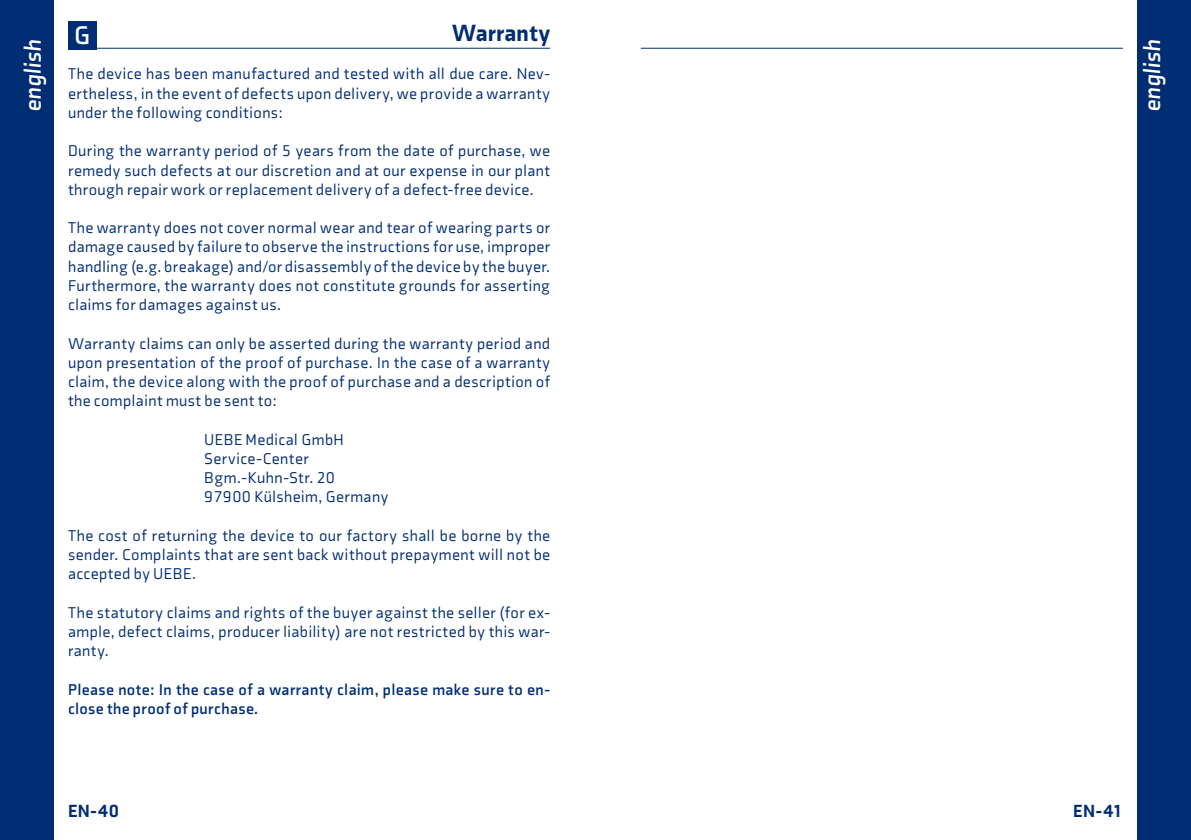
<style>
.page{position:relative;width:1191px;height:840px;background:#fff}
.page>*{position:absolute;margin:0;border:0;box-sizing:border-box;transform-origin:0 0}
.t1{font:700 26px "Axia";color:#fff}
.t2{font:italic 700 24px "Axia";color:#fff}
.t3{font:900 24px "Axia";letter-spacing:.01em;color:#002d74}
.t4{font:900 18px "Axia";letter-spacing:.03em;color:#002d74}
.t5{font:16px/19.2px "Axia";letter-spacing:.025em;color:#002d74;text-align:justify}
.t6{font:700 16px/19.2px "Axia";letter-spacing:.025em;color:#002d74}
</style>
<div class="page">
<div style="left:1137px;top:0;width:54px;height:839px;background:#002d74"></div>
<div style="left:0;top:0;width:54px;height:839px;background:#002d74"></div>
<hr style="left:641px;top:48px;width:482px;height:1px;background:#002d74">
<hr style="left:68px;top:48px;width:482px;height:1px;background:#002d74">
<div style="left:68px;top:21px;width:28px;height:28px;background:#002d74"></div>
<h1 class="t1" style="left:74px;top:20px;width:18px">G</h1>
<h2 class="t3" style="left:452px;top:18px;width:100px">Warranty</h2>
<p class="t5" style="left:68px;top:64px;width:483px">The device has been manufactured and tested with all due care. Nev&shy;ertheless, in the event of defects upon delivery, we provide a warranty under the following conditions:</p>
<p class="t5" style="left:68px;top:141px;width:483px">During the warranty period of 5 years from the date of purchase, we remedy such defects at our discretion and at our expense in our plant through repair work or replacement delivery of a defect-free device.</p>
<p class="t5" style="left:68px;top:218px;width:483px">The warranty does not cover normal wear and tear of wearing parts or damage caused by failure to observe the instructions for use, improper handling (e.g. breakage) and/or disassembly of the device by the buyer.<br>Furthermore, the warranty does not constitute grounds for asserting claims for damages against us.</p>
<p class="t5" style="left:68px;top:333px;width:483px">Warranty claims can only be asserted during the warranty period and upon presentation of the proof of purchase. In the case of a warranty claim, the device along with the proof of purchase and a description of the complaint must be sent to:</p>
<h2 class="t2" style="left:18px;top:112px;width:74px;rotate:-90deg">english</h2>
<h2 class="t2" style="left:1137px;top:112px;width:74px;rotate:-90deg">english</h2>
<p class="t5" style="left:204px;top:429px;width:186px;text-align:left">UEBE Medical GmbH<br>Service-Center<br>Bgm.-Kuhn-Str. 20<br>97900 Külsheim, Germany</p>
<p class="t5" style="left:68px;top:525px;width:483px">The cost of returning the device to our factory shall be borne by the sender. Complaints that are sent back without prepayment will not be accepted by UEBE.</p>
<p class="t5" style="left:68px;top:602px;width:483px">The statutory claims and rights of the buyer against the seller (for ex&shy;ample, defect claims, producer liability) are not restricted by this war&shy;ranty.</p>
<p class="t6" style="left:68px;top:679px;width:483px">Please note: In the case of a warranty claim, please make sure to en&shy;close the proof of purchase.</p>
<p class="t4" style="left:68px;top:799px;width:53px">EN-40</p>
<p class="t4" style="left:1073px;top:799px;width:51px">EN-41</p>
</div>
